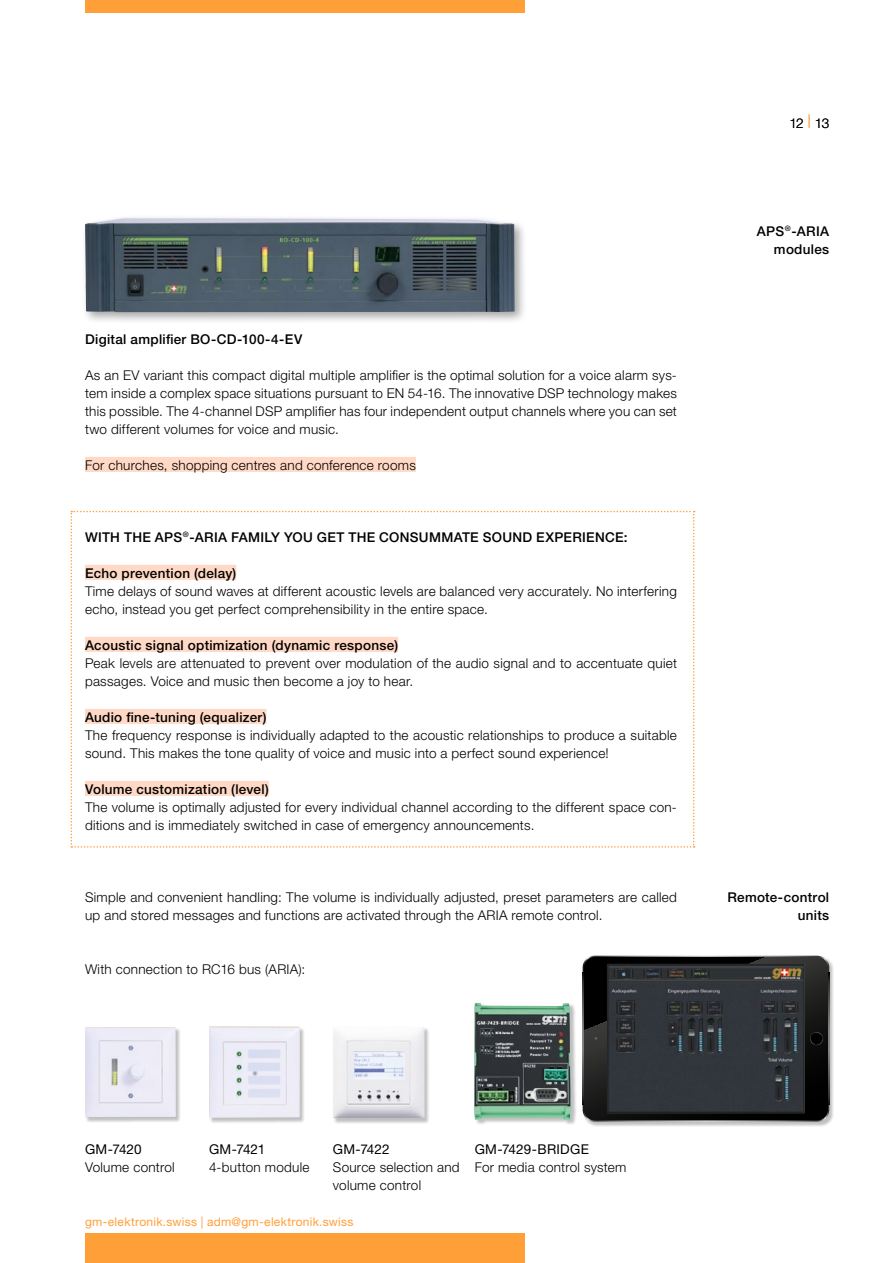
<style>
.page{position:relative;width:893px;height:1263px;background:#fff}
.page>*{position:absolute;margin:0;border:0;box-sizing:border-box;transform-origin:0 0}
.t1{font:300 13.5px/18px "Helvetica Neue LT";letter-spacing:.02em;color:#000}
.t2{font:500 13.5px/18px "Helvetica Neue LT";letter-spacing:.02em;color:#000;text-align:right}
.t3{font:13.5px "Helvetica Neue LT";letter-spacing:.01em;color:#000}
.t4{font:12px "Helvetica Neue LT";letter-spacing:.02em;color:#ff9f38}
</style>
<div class="page">
<div style="left:82px;top:214px;width:445px;height:111px;background:#000;opacity:.35"></div>
<img style="left:85px;top:218px;width:430px;height:94px">
<div style="left:210px;top:1027px;width:96px;height:96px;background:#000;opacity:.25"></div>
<img style="left:209px;top:1027px;width:91px;height:91px">
<div style="left:334px;top:1027px;width:96px;height:96px;background:#000;opacity:.25"></div>
<img style="left:333px;top:1027px;width:91px;height:91px">
<div style="left:86px;top:1028px;width:96px;height:95px;background:#000;opacity:.25"></div>
<img style="left:85px;top:1027px;width:91px;height:90px">
<div style="left:474px;top:1003px;width:103px;height:122px;background:#000;opacity:.25"></div>
<img style="left:474px;top:1003px;width:97px;height:117px">
<div style="left:583px;top:956px;width:252px;height:171px;background:#000;opacity:.25"></div>
<svg style="left:583px;top:956px;width:246px;height:165px;background:#2c2f32"></svg>
<div style="left:811px;top:1033px;width:11px;height:11px;background:#000;border-radius:50%"></div>
<div style="left:85px;top:457px;width:331px;height:15px;background:#ffd9c5"></div>
<svg style="left:71px;top:511px;width:624px;height:337px"></svg>
<div style="left:85px;top:1233px;width:440px;height:30px;background:#ff9f38"></div>
<div style="left:85px;top:0;width:440px;height:13px;background:#ff9f38"></div>
<p class="t2" style="left:85px;top:330px;width:219px">Digital amplifier BO-CD-100-4-EV</p>
<p class="t1" style="left:85px;top:365px;width:593px;text-align:justify">As an EV variant this compact digital multiple amplifier is the optimal solution for a voice alarm sys&shy;tem inside a complex space situations pursuant to EN 54-16. The innovative DSP technology makes this possible. The 4-channel DSP amplifier has four independent output channels where you can set two different volumes for voice and music.</p>
<p class="t1" style="left:85px;top:455px;width:332px">For churches, shopping centres and conference rooms</p>
<p class="t2" style="left:85px;top:528px;width:544px">WITH THE APS<sup>®</sup>-ARIA FAMILY YOU GET THE CONSUMMATE SOUND EXPERIENCE:</p>
<p class="t2" style="left:85px;top:564px;width:153px">Echo prevention (delay)</p>
<p class="t1" style="left:85px;top:581px;width:593px">Time delays of sound waves at different acoustic levels are balanced very accurately. No interfering echo, instead you get perfect comprehensibility in the entire space.</p>
<p class="t2" style="left:85px;top:636px;width:315px">Acoustic signal optimization (dynamic response)</p>
<p class="t1" style="left:85px;top:653px;width:593px">Peak levels are attenuated to prevent over modulation of the audio signal and to accentuate quiet passages. Voice and music then become a joy to hear.</p>
<p class="t2" style="left:85px;top:708px;width:183px">Audio fine-tuning (equalizer)</p>
<p class="t1" style="left:85px;top:725px;width:593px">The frequency response is individually adapted to the acoustic relationships to produce a suitable sound. This makes the tone quality of voice and music into a perfect sound experience!</p>
<p class="t2" style="left:85px;top:780px;width:185px">Volume customization (level)</p>
<p class="t1" style="left:85px;top:797px;width:593px">The volume is optimally adjusted for every individual channel according to the different space con&shy;ditions and is immediately switched in case of emergency announcements.</p>
<p class="t1" style="left:85px;top:887px;width:593px">Simple and convenient handling: The volume is individually adjusted, preset parameters are called up and stored messages and functions are activated through the ARIA remote control.</p>
<p class="t1" style="left:85px;top:959px;width:222px">With connection to RC16 bus (ARIA):</p>
<p class="t1" style="left:789px;top:113px;width:41px">12 <sup>|</sup> 13</p>
<p class="t2" style="left:757px;top:222px;width:74px">APS<sup>®</sup>-ARIA modules</p>
<p class="t2" style="left:727px;top:888px;width:103px">Remote-control units</p>
<p class="t3" style="left:85px;top:1141px;width:58px">GM-7420</p>
<p class="t1" style="left:85px;top:1157px;width:91px">Volume control</p>
<p class="t3" style="left:209px;top:1141px;width:58px">GM-7421</p>
<p class="t1" style="left:209px;top:1157px;width:102px">4-button module</p>
<p class="t3" style="left:333px;top:1141px;width:58px">GM-7422</p>
<p class="t1" style="left:333px;top:1157px;width:128px">Source selection and volume control</p>
<p class="t3" style="left:475px;top:1141px;width:116px">GM-7429-BRIDGE</p>
<p class="t1" style="left:475px;top:1157px;width:153px">For media control system</p>
<p class="t4" style="left:85px;top:1214px;width:270px">gm-elektronik.swiss | adm@gm-elektronik.swiss</p>
</div>
